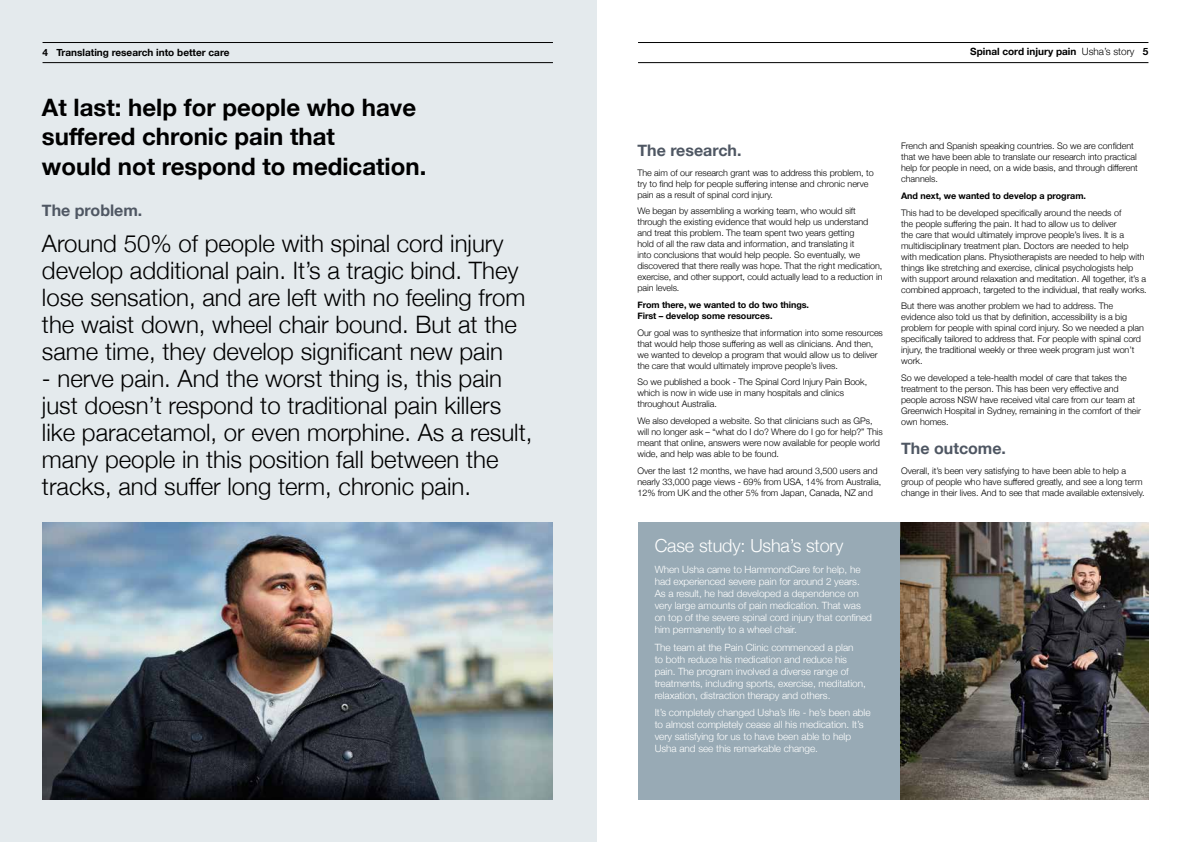
<style>
.page{position:relative;width:1191px;height:842px;background:#fff}
.page>*{position:absolute;margin:0;border:0;box-sizing:border-box;transform-origin:0 0}
.t1{font:300 24px/27px "Helvetica Neue";color:#000}
.t2{font:700 24px/29.8px "Helvetica Neue";color:#000}
.t3{font:300 18px "Helvetica Neue";letter-spacing:-.01em;color:#fff}
.t4{font:700 16px "Helvetica Neue";color:#4f5763}
.t5{font:300 10px/12px "Helvetica Neue";letter-spacing:-.005em;color:#fff}
.t6{font:700 10px "Helvetica Neue";color:#000}
.t7{font:300 9px/11px "Helvetica Neue";letter-spacing:-.005em;color:#000}
.t8{font:700 9px/11px "Helvetica Neue";letter-spacing:-.005em;color:#000}
.s1{font-weight:300}
</style>
<div class="page">
<div style="left:0;top:0;width:597px;height:842px;background:#e4eaed"></div>
<hr style="left:43px;top:42px;width:510px;height:1px;background:#000">
<hr style="left:43px;top:62px;width:510px;height:1px;background:#000">
<img style="left:43px;top:522px;width:510px;height:277px">
<hr style="left:638px;top:42px;width:510px;height:1px;background:#000">
<hr style="left:638px;top:62px;width:510px;height:1px;background:#000">
<div style="left:638px;top:522px;width:509px;height:277px;background:#98aab5"></div>
<img style="left:900px;top:522px;width:248px;height:277px">
<p class="t6" style="left:43px;top:45px;width:188px">4 Translating research into better care</p>
<h1 class="t2" style="left:42px;top:93px;width:386px">At last: help for people who have suffered chronic pain that<br>would not respond to medication.</h1>
<h3 class="t4" style="left:42px;top:198px;width:102px">The problem.</h3>
<h1 class="t1" style="left:42px;top:228px;width:485px">Around 50% of people with spinal cord injury develop additional pain. It’s a tragic bind. They lose sensation, and are left with no feeling from the waist down, wheel chair bound. But at the same time, they develop significant new pain</h1>
<h1 class="t1" style="left:42px;top:363px;width:492px">- nerve pain. And the worst thing is, this pain just doesn’t respond to traditional pain killers like paracetamol, or even morphine. As a result, many people in this position fall between the tracks, and suffer long term, chronic pain.</h1>
<p class="t6" style="left:970px;top:43px;width:180px">Spinal cord injury pain <span class="s1">Usha’s story</span> 5</p>
<h3 class="t4" style="left:637px;top:138px;width:106px">The research.</h3>
<p class="t7" style="left:637px;top:166px;width:238px">The aim of our research grant was to address this problem, to try to find help for people suffering intense and chronic nerve pain as a result of spinal cord injury.</p>
<p class="t7" style="left:637px;top:205px;width:246px">We began by assembling a working team, who would sift through the existing evidence that would help us understand and treat this problem. The team spent two years getting<br>hold of all the raw data and information, and translating it<br>into conclusions that would help people. So eventually, we discovered that there really was hope. That the right medication, exercise, and other support, could actually lead to a reduction in pain levels.</p>
<p class="t8" style="left:637px;top:300px;width:173px">From there, we wanted to do two things.<br>First – develop some resources.</p>
<p class="t7" style="left:637px;top:326px;width:247px">Our goal was to synthesize that information into some resources that would help those suffering as well as clinicians. And then, we wanted to develop a program that would allow us to deliver the care that would ultimately improve people’s lives.</p>
<p class="t7" style="left:637px;top:376px;width:231px">So we published a book - The Spinal Cord Injury Pain Book, which is now in wide use in many hospitals and clinics throughout Australia.</p>
<p class="t7" style="left:637px;top:415px;width:247px">We also developed a website. So that clinicians such as GPs, will no longer ask – “what do I do? Where do I go for help?” This meant that online, answers were now available for people world wide, and help was able to be found.</p>
<p class="t7" style="left:637px;top:464px;width:245px">Over the last 12 months, we have had around 3,500 users and nearly 33,000 page views - 69% from USA, 14% from Australia,<br>12% from UK and the other 5% from Japan, Canada, NZ and</p>
<h2 class="t3" style="left:654px;top:531px;width:190px">Case study: Usha’s story</h2>
<p class="t5" style="left:654px;top:563px;width:219px">When Usha came to HammondCare for help, he had experienced severe pain for around 2 years.<br>As a result, he had developed a dependence on very large amounts of pain medication. That was on top of the severe spinal cord injury that confined him permanently to a wheel chair.</p>
<p class="t5" style="left:654px;top:640px;width:213px">The team at the Pain Clinic commenced a plan<br>to both reduce his medication and reduce his pain. The program involved a diverse range of treatments, including sports, exercise, meditation, relaxation, distraction therapy and others.</p>
<p class="t5" style="left:654px;top:706px;width:217px">It’s completely changed Usha’s life - he’s been able to almost completely cease all his medication. It’s very satisfying for us to have been able to help Usha and see this remarkable change.</p>
<p class="t7" style="left:901px;top:140px;width:238px">French and Spanish speaking countries. So we are confident that we have been able to translate our research into practical help for people in need, on a wide basis, and through different channels.</p>
<p class="t8" style="left:901px;top:191px;width:186px">And next, we wanted to develop a program.</p>
<p class="t7" style="left:901px;top:206px;width:247px">This had to be developed specifically around the needs of<br>the people suffering the pain. It had to allow us to deliver<br>the care that would ultimately improve people’s lives. It is a multidisciplinary treatment plan. Doctors are needed to help<br>with medication plans. Physiotherapists are needed to help with things like stretching and exercise, clinical psychologists help with support around relaxation and meditation. All together, it’s a combined approach, targeted to the individual, that really works.</p>
<p class="t7" style="left:901px;top:300px;width:244px">But there was another problem we had to address. The evidence also told us that by definition, accessibility is a big problem for people with spinal cord injury. So we needed a plan specifically tailored to address that. For people with spinal cord injury, the traditional weekly or three week program just won’t work.</p>
<p class="t7" style="left:901px;top:372px;width:241px">So we developed a tele-health model of care that takes the treatment to the person. This has been very effective and people across NSW have received vital care from our team at Greenwich Hospital in Sydney, remaining in the comfort of their own homes.</p>
<h3 class="t4" style="left:901px;top:436px;width:106px">The outcome.</h3>
<p class="t7" style="left:901px;top:464px;width:245px">Overall, it’s been very satisfying to have been able to help a group of people who have suffered greatly, and see a long term change in their lives. And to see that made available extensively.</p>
</div>
